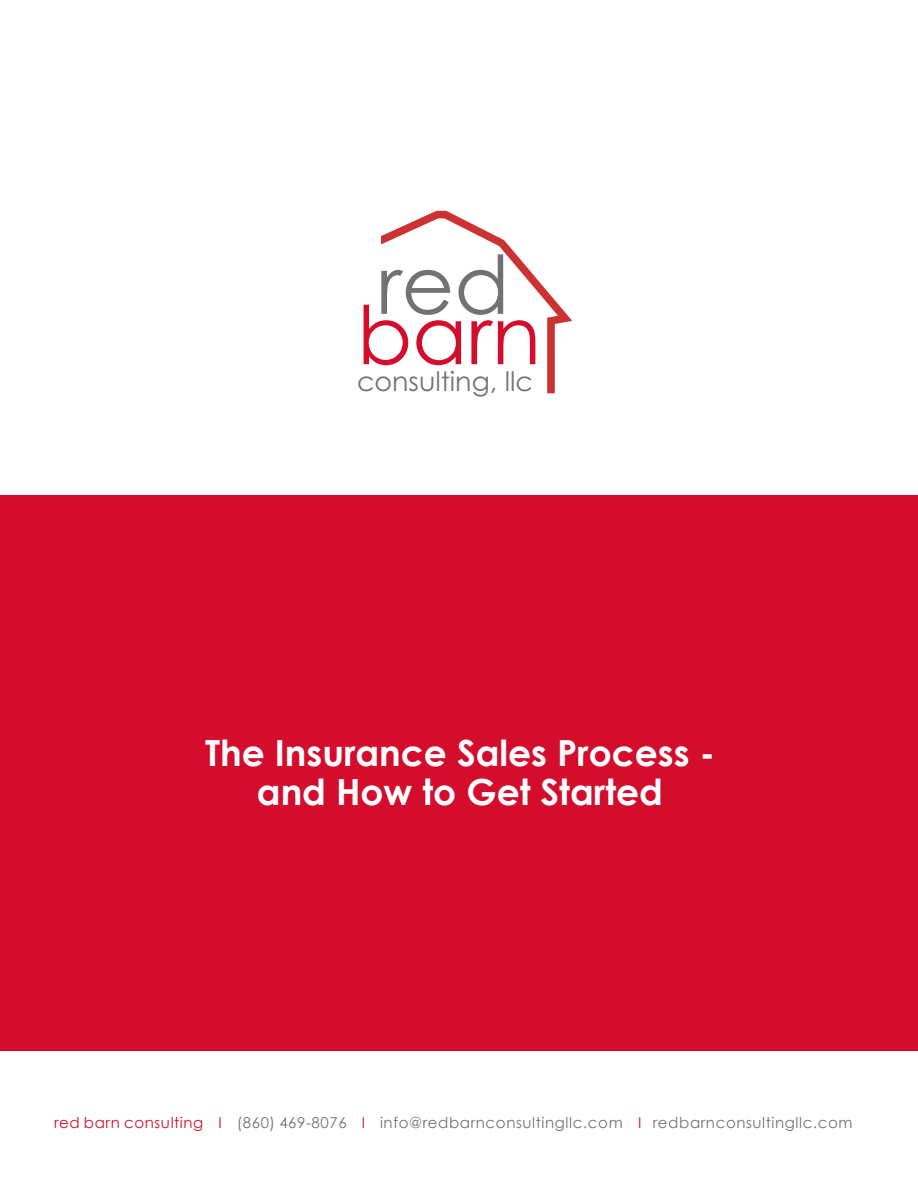
<style>
.page{position:relative;width:918px;height:1188px;background:#fff}
.page>*{position:absolute;margin:0;border:0;box-sizing:border-box;transform-origin:0 0}
.t1{font:80.85px "Century Gothic";color:#d30d2b}
.t2{font:80.85px "Century Gothic";color:#717271}
.t3{font:700 36px/39px "Century Gothic";color:#fff;text-align:center}
.t4{font:27px "Century Gothic";color:#717271}
.t5{font:15px "Century Gothic";letter-spacing:.04em;color:#717271}
.s1{color:#d30d2b}
</style>
<div class="page">
<div style="left:0;top:496px;width:918px;height:555px;background:#d30d2b"></div>
<svg style="left:381px;top:210px;width:191px;height:184px"></svg>
<p class="t2" style="left:377px;top:228px;width:134px">red</p>
<p class="t1" style="left:357px;top:279px;width:186px">barn</p>
<p class="t4" style="left:357px;top:363px;width:178px">consulting, llc</p>
<p class="t3" style="left:205px;top:732px;width:511px">The Insurance Sales Process - and How to Get Started</p>
<p class="t5" style="left:54px;top:1112px;width:800px"><span class="s1">red barn consulting I</span> (860) 469-8076 <span class="s1">I</span> info@redbarnconsultingllc.com <span class="s1">I</span> redbarnconsultingllc.com</p>
</div>
